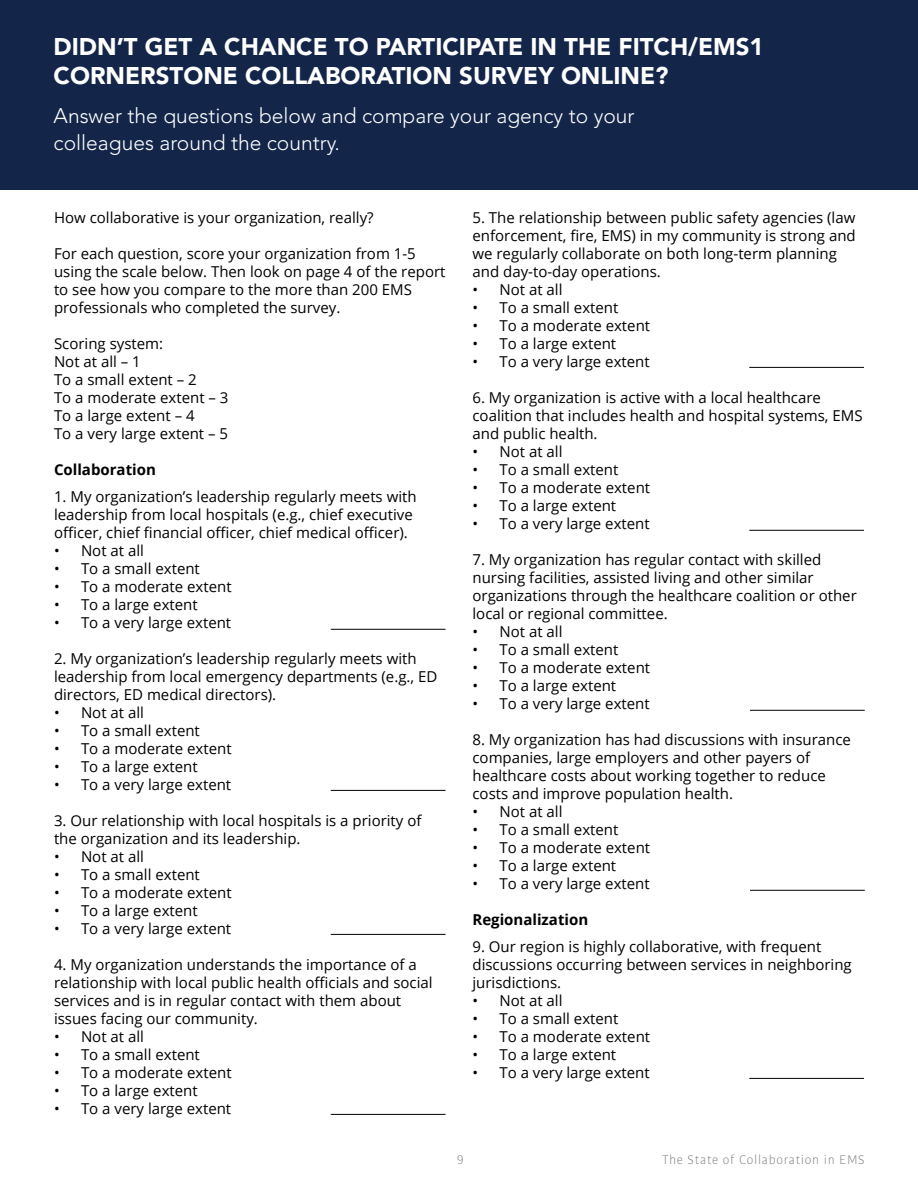
<style>
.page{position:relative;width:918px;height:1188px;background:#fff}
.page>*{position:absolute;margin:0;border:0;box-sizing:border-box;transform-origin:0 0}
.t1{font:900 24px/28.8px "Avenir LT Std";color:#fff}
.t2{font:300 21px/27px "Avenir LT Std";color:#fff}
.t3{font:15px/18px "Open Sans";color:#000}
.t4{font:700 15px "Open Sans";color:#000}
.t5{font:300 13.5px "Bulo";letter-spacing:.05em;color:#888787}
</style>
<div class="page">
<div style="left:1px;top:0;width:917px;height:190px;background:#132549"></div>
<hr style="left:331px;top:629px;width:114px;height:1px;background:#000">
<hr style="left:331px;top:790px;width:114px;height:1px;background:#000">
<hr style="left:331px;top:934px;width:114px;height:1px;background:#000">
<hr style="left:331px;top:1114px;width:114px;height:1px;background:#000">
<hr style="left:749px;top:367px;width:115px;height:1px;background:#000">
<hr style="left:749px;top:530px;width:115px;height:1px;background:#000">
<hr style="left:750px;top:710px;width:115px;height:1px;background:#000">
<hr style="left:750px;top:890px;width:115px;height:1px;background:#000">
<hr style="left:749px;top:1078px;width:115px;height:1px;background:#000">
<h1 class="t1" style="left:54px;top:32px;width:712px">DIDN’T GET A CHANCE TO PARTICIPATE IN THE FITCH/EMS1<br>CORNERSTONE COLLABORATION SURVEY ONLINE?</h1>
<h2 class="t2" style="left:54px;top:103px;width:583px">Answer the questions below and compare your agency to your colleagues around the country.</h2>
<p class="t3" style="left:54px;top:208px;width:321px">How collaborative is your organization, really?</p>
<p class="t3" style="left:54px;top:244px;width:393px">For each question, score your organization from 1-5 using the scale below. Then look on page 4 of the report to see how you compare to the more than 200 EMS professionals who completed the survey.</p>
<p class="t3" style="left:54px;top:334px;width:176px">Scoring system:<br>Not at all – 1<br>To a small extent – 2<br>To a moderate extent – 3<br>To a large extent – 4<br>To a very large extent – 5</p>
<p class="t4" style="left:54px;top:459px;width:103px">Collaboration</p>
<p class="t3" style="left:54px;top:487px;width:364px">1. My organization’s leadership regularly meets with leadership from local hospitals (e.g., chief executive officer, chief financial officer, chief medical officer).</p>
<p class="t3" style="left:54px;top:541px;width:92px">• Not at all</p>
<p class="t3" style="left:54px;top:559px;width:147px">• To a small extent</p>
<p class="t3" style="left:54px;top:577px;width:179px">• To a moderate extent</p>
<p class="t3" style="left:54px;top:595px;width:145px">• To a large extent</p>
<p class="t3" style="left:54px;top:613px;width:179px">• To a very large extent</p>
<p class="t3" style="left:54px;top:649px;width:385px">2. My organization’s leadership regularly meets with leadership from local emergency departments (e.g., ED directors, ED medical directors).</p>
<p class="t3" style="left:54px;top:703px;width:92px">• Not at all</p>
<p class="t3" style="left:54px;top:721px;width:147px">• To a small extent</p>
<p class="t3" style="left:54px;top:739px;width:179px">• To a moderate extent</p>
<p class="t3" style="left:54px;top:757px;width:145px">• To a large extent</p>
<p class="t3" style="left:54px;top:775px;width:179px">• To a very large extent</p>
<p class="t3" style="left:54px;top:811px;width:369px">3. Our relationship with local hospitals is a priority of the organization and its leadership.</p>
<p class="t3" style="left:54px;top:847px;width:92px">• Not at all</p>
<p class="t3" style="left:54px;top:865px;width:147px">• To a small extent</p>
<p class="t3" style="left:54px;top:883px;width:179px">• To a moderate extent</p>
<p class="t3" style="left:54px;top:901px;width:145px">• To a large extent</p>
<p class="t3" style="left:54px;top:919px;width:179px">• To a very large extent</p>
<p class="t3" style="left:54px;top:955px;width:380px">4. My organization understands the importance of a relationship with local public health officials and social services and is in regular contact with them about issues facing our community.</p>
<p class="t3" style="left:54px;top:1027px;width:92px">• Not at all</p>
<p class="t3" style="left:54px;top:1045px;width:147px">• To a small extent</p>
<p class="t3" style="left:54px;top:1063px;width:179px">• To a moderate extent</p>
<p class="t3" style="left:54px;top:1081px;width:145px">• To a large extent</p>
<p class="t3" style="left:54px;top:1099px;width:179px">• To a very large extent</p>
<p class="t3" style="left:472px;top:208px;width:385px">5. The relationship between public safety agencies (law enforcement, fire, EMS) in my community is strong and we regularly collaborate on both long-term planning and day-to-day operations.</p>
<p class="t3" style="left:472px;top:280px;width:92px">• Not at all</p>
<p class="t3" style="left:472px;top:298px;width:147px">• To a small extent</p>
<p class="t3" style="left:472px;top:316px;width:179px">• To a moderate extent</p>
<p class="t3" style="left:472px;top:334px;width:145px">• To a large extent</p>
<p class="t3" style="left:472px;top:352px;width:179px">• To a very large extent</p>
<p class="t3" style="left:472px;top:388px;width:392px">6. My organization is active with a local healthcare coalition that includes health and hospital systems, EMS and public health.</p>
<p class="t3" style="left:472px;top:442px;width:92px">• Not at all</p>
<p class="t3" style="left:472px;top:460px;width:147px">• To a small extent</p>
<p class="t3" style="left:472px;top:478px;width:179px">• To a moderate extent</p>
<p class="t3" style="left:472px;top:496px;width:145px">• To a large extent</p>
<p class="t3" style="left:472px;top:514px;width:179px">• To a very large extent</p>
<p class="t3" style="left:472px;top:550px;width:386px">7. My organization has regular contact with skilled nursing facilities, assisted living and other similar organizations through the healthcare coalition or other local or regional committee.</p>
<p class="t3" style="left:472px;top:622px;width:92px">• Not at all</p>
<p class="t3" style="left:472px;top:640px;width:147px">• To a small extent</p>
<p class="t3" style="left:472px;top:658px;width:179px">• To a moderate extent</p>
<p class="t3" style="left:472px;top:676px;width:145px">• To a large extent</p>
<p class="t3" style="left:472px;top:694px;width:179px">• To a very large extent</p>
<p class="t3" style="left:472px;top:730px;width:380px">8. My organization has had discussions with insurance companies, large employers and other payers of healthcare costs about working together to reduce costs and improve population health.</p>
<p class="t3" style="left:472px;top:802px;width:92px">• Not at all</p>
<p class="t3" style="left:472px;top:820px;width:147px">• To a small extent</p>
<p class="t3" style="left:472px;top:838px;width:179px">• To a moderate extent</p>
<p class="t3" style="left:472px;top:856px;width:145px">• To a large extent</p>
<p class="t3" style="left:472px;top:874px;width:179px">• To a very large extent</p>
<p class="t4" style="left:472px;top:909px;width:117px">Regionalization</p>
<p class="t3" style="left:472px;top:937px;width:381px">9. Our region is highly collaborative, with frequent discussions occurring between services in neighboring jurisdictions.</p>
<p class="t3" style="left:472px;top:991px;width:92px">• Not at all</p>
<p class="t3" style="left:472px;top:1009px;width:147px">• To a small extent</p>
<p class="t3" style="left:472px;top:1027px;width:179px">• To a moderate extent</p>
<p class="t3" style="left:472px;top:1045px;width:145px">• To a large extent</p>
<p class="t3" style="left:472px;top:1063px;width:179px">• To a very large extent</p>
<p class="t5" style="left:457px;top:1151px;width:9px">9</p>
<p class="t5" style="left:662px;top:1151px;width:204px">The State of Collaboration in EMS</p>
</div>
